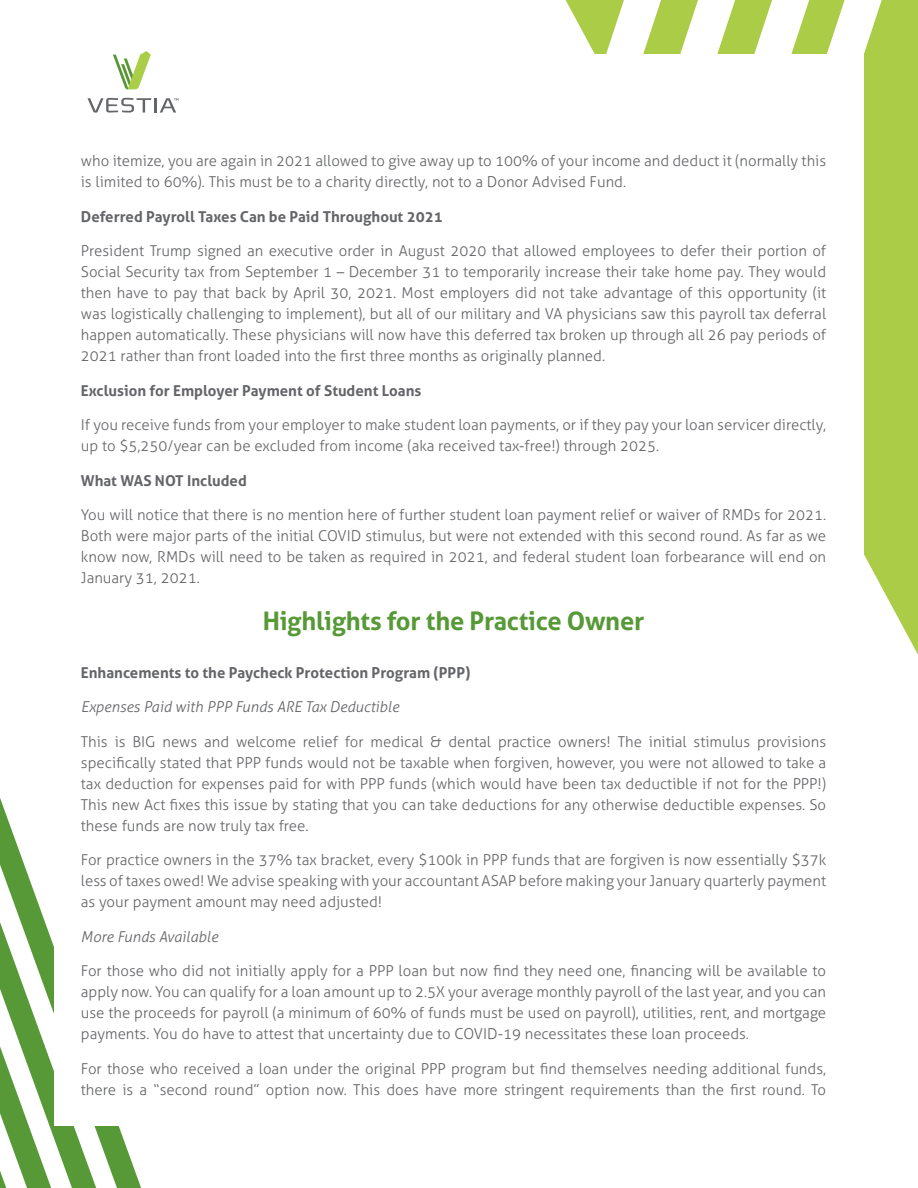
<style>
.page{position:relative;width:918px;height:1188px;background:#fff}
.page>*{position:absolute;margin:0;border:0;box-sizing:border-box;transform-origin:0 0}
.t1{font:700 25.5px "Aller";letter-spacing:-.01em;color:#579936}
.Body{font:300 15px/21px "Aller";color:#646568;text-align:justify}
.t2{font:700 15px "Aller";color:#646568}
.t3{font:italic 300 15px "Aller";color:#646568}
</style>
<div class="page">
<svg style="left:566px;top:0;width:352px;height:655px;background:#b4d25c"></svg>
<svg style="left:0;top:798px;width:141px;height:390px"></svg>
<div style="left:54px;top:54px;width:810px;height:1071px;background:#fff"></div>
<svg style="left:113px;top:51px;width:38px;height:38px"></svg>
<hr style="left:154px;top:98px;width:3px;height:15px;background:#646568">
<svg style="left:87px;top:98px;width:64px;height:15px"></svg>
<svg style="left:160px;top:98px;width:19px;height:15px"></svg>
<svg style="left:606px;top:0;width:276px;height:458px"></svg>
<p class="Body" style="left:81px;top:151px;width:747px">who itemize, you are again in 2021 allowed to give away up to 100% of your income and deduct it (normally this is limited to 60%). This must be to a charity directly, not to a Donor Advised Fund.</p>
<p class="t2" style="left:81px;top:207px;width:363px">Deferred Payroll Taxes Can be Paid Throughout 2021</p>
<p class="Body" style="left:81px;top:241px;width:747px">President Trump signed an executive order in August 2020 that allowed employees to defer their portion of Social Security tax from September 1 – December 31 to temporarily increase their take home pay. They would then have to pay that back by April 30, 2021. Most employers did not take advantage of this opportunity (it was logistically challenging to implement), but all of our military and VA physicians saw this payroll tax deferral happen automatically. These physicians will now have this deferred tax broken up through all 26 pay periods of 2021 rather than front loaded into the first three months as originally planned.</p>
<p class="t2" style="left:81px;top:381px;width:342px">Exclusion for Employer Payment of Student Loans</p>
<p class="Body" style="left:81px;top:415px;width:747px">If you receive funds from your employer to make student loan payments, or if they pay your loan servicer directly, up to $5,250/year can be excluded from income (aka received tax-free!) through 2025.</p>
<p class="t2" style="left:81px;top:471px;width:167px">What WAS NOT Included</p>
<p class="Body" style="left:81px;top:505px;width:747px">You will notice that there is no mention here of further student loan payment relief or waiver of RMDs for 2021.<br>Both were major parts of the initial COVID stimulus, but were not extended with this second round. As far as we know now, RMDs will need to be taken as required in 2021, and federal student loan forbearance will end on January 31, 2021.</p>
<p class="t1" style="left:263px;top:605px;width:383px">Highlights for the Practice Owner</p>
<p class="t2" style="left:81px;top:663px;width:391px">Enhancements to the Paycheck Protection Program (PPP)</p>
<p class="t3" style="left:81px;top:698px;width:320px">Expenses Paid with PPP Funds ARE Tax Deductible</p>
<p class="Body" style="left:81px;top:731px;width:747px">This is BIG news and welcome relief for medical &amp; dental practice owners! The initial stimulus provisions specifically stated that PPP funds would not be taxable when forgiven, however, you were not allowed to take a tax deduction for expenses paid for with PPP funds (which would have been tax deductible if not for the PPP!)<br>This new Act fixes this issue by stating that you can take deductions for any otherwise deductible expenses. So these funds are now truly tax free.</p>
<p class="Body" style="left:81px;top:850px;width:747px">For practice owners in the 37% tax bracket, every $100k in PPP funds that are forgiven is now essentially $37k less of taxes owed! We advise speaking with your accountant ASAP before making your January quarterly payment as your payment amount may need adjusted!</p>
<p class="t3" style="left:81px;top:928px;width:139px">More Funds Available</p>
<p class="Body" style="left:81px;top:961px;width:747px">For those who did not initially apply for a PPP loan but now find they need one, financing will be available to apply now. You can qualify for a loan amount up to 2.5X your average monthly payroll of the last year, and you can use the proceeds for payroll (a minimum of 60% of funds must be used on payroll), utilities, rent, and mortgage payments. You do have to attest that uncertainty due to COVID-19 necessitates these loan proceeds.</p>
<p class="Body" style="left:81px;top:1058px;width:747px">For those who received a loan under the original PPP program but find themselves needing additional funds, there is a “second round” option now. This does have more stringent requirements than the first round. To</p>
</div>
